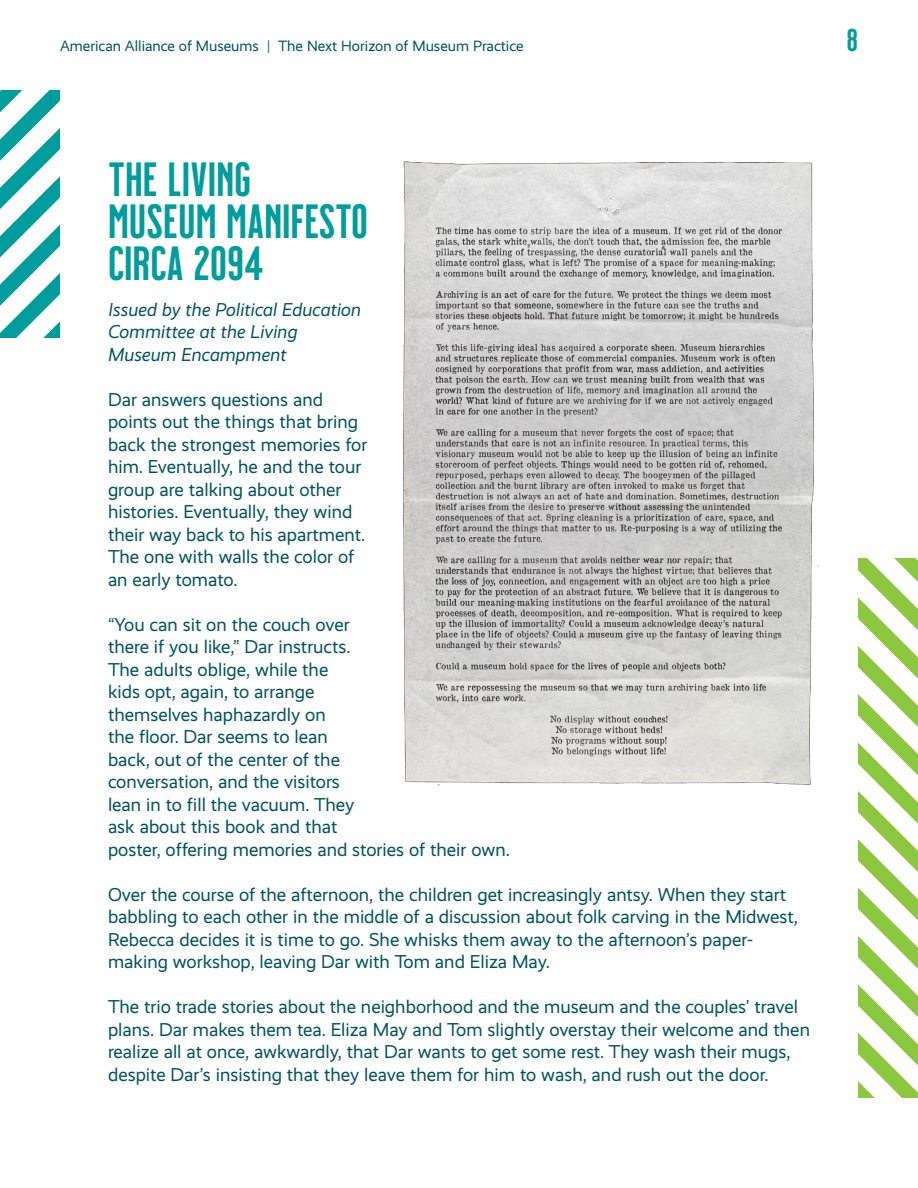
<style>
.page{position:relative;width:918px;height:1188px;background:#fff}
.page>*{position:absolute;margin:0;border:0;box-sizing:border-box;transform-origin:0 0}
.H2_-_Milkstore_32pt_teal{font:48px/42px "Milkstore 02 Clean";color:#009d9c}
.t1{font:31.5px "Milkstore 02 Clean";color:#009d9c}
.Body_-_12_5pt_navy{font:18.75px/22.5px "Realist";color:#01545e}
.Body_-_12_5pt_navy-2{font:italic 18.75px/22.5px "Realist";color:#01545e}
.t2{font:15px "Realist";color:#01545e}
.s1{color:#007c7a}
</style>
<div class="page">
<svg style="left:0;top:90px;width:60px;height:248px"></svg>
<svg style="left:858px;top:558px;width:60px;height:539px"></svg>
<img style="left:402px;top:161px;width:417px;height:625px">
<p class="t2" style="left:60px;top:38px;width:465px">American Alliance of Museums <span class="s1">|</span> The Next Horizon of Museum Practice</p>
<h2 class="t1" style="left:846px;top:23px;width:13px">8</h2>
<h2 class="H2_-_Milkstore_32pt_teal" style="left:108px;top:158px;width:261px">THE LIVING<br>MUSEUM MANIFESTO<br>CIRCA 2094</h2>
<p class="Body_-_12_5pt_navy-2" style="left:108px;top:298px;width:254px">Issued by the Political Education<br>Committee at the Living<br>Museum Encampment</p>
<p class="Body_-_12_5pt_navy" style="left:108px;top:388px;width:261px">Dar answers questions and points out the things that bring back the strongest memories for him. Eventually, he and the tour group are talking about other histories. Eventually, they wind their way back to his apartment.<br>The one with walls the color of an early tomato.</p>
<p class="Body_-_12_5pt_navy" style="left:108px;top:613px;width:403px">“You can sit on the couch over<br>there if you like,” Dar instructs.<br>The adults oblige, while the<br>kids opt, again, to arrange<br>themselves haphazardly on<br>the floor. Dar seems to lean<br>back, out of the center of the<br>conversation, and the visitors<br>lean in to fill the vacuum. They<br>ask about this book and that<br>poster, offering memories and stories of their own.</p>
<p class="Body_-_12_5pt_navy" style="left:108px;top:883px;width:692px">Over the course of the afternoon, the children get increasingly antsy. When they start babbling to each other in the middle of a discussion about folk carving in the Midwest, Rebecca decides it is time to go. She whisks them away to the afternoon’s paper&shy;making workshop, leaving Dar with Tom and Eliza May.</p>
<p class="Body_-_12_5pt_navy" style="left:108px;top:996px;width:704px">The trio trade stories about the neighborhood and the museum and the couples’ travel plans. Dar makes them tea. Eliza May and Tom slightly overstay their welcome and then realize all at once, awkwardly, that Dar wants to get some rest. They wash their mugs, despite Dar’s insisting that they leave them for him to wash, and rush out the door.</p>
</div>
